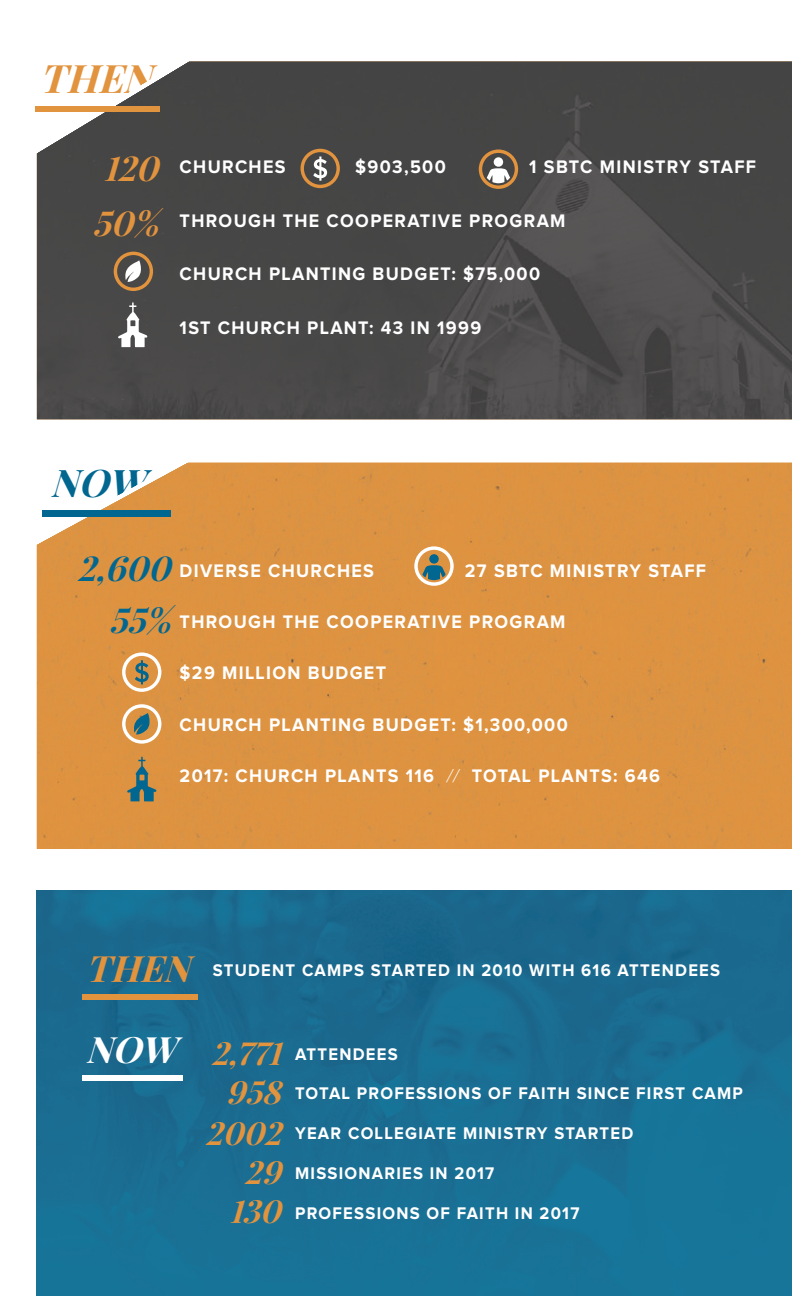
<style>
.page{position:relative;width:792px;height:1296px;background:#fff}
.page>*{position:absolute;margin:0;border:0;box-sizing:border-box;transform-origin:0 0}
.t1{font:italic 700 39.2px "Playfair Display";color:#e2933e}
.t2{font:italic 700 38px "Playfair Display";color:#016790}
.t3{font:italic 700 36.2px "Playfair Display";color:#e2933e}
.t4{font:italic 700 36.2px "Playfair Display";color:#fff}
.t5{font:italic 700 34.2px/51.6px "Playfair Display";color:#016790;text-align:right}
.t6{font:italic 700 34.2px "Playfair Display";color:#e2933e}
.t7{font:italic 700 31.8px/39.4px "Playfair Display";color:#e2933e;text-align:right}
.t8{font:700 18.8px "Proxima Nova";letter-spacing:.075em;color:#fff;scale:.95 1}
.t9{font:700 17.4px "Proxima Nova";letter-spacing:.075em;color:#fff;scale:.95 1}
.s1{font-weight:300;font-style:italic}
</style>
<div class="page">
<img style="left:37px;top:891px;width:755px;height:405px">
<div style="left:82px;top:994px;width:115px;height:5px;background:#e2933e"></div>
<div style="left:82px;top:1075px;width:100px;height:6px;background:#fff"></div>
<div style="left:37px;top:463px;width:755px;height:386px;background:#dd9341"></div>
<svg style="left:36px;top:462px;width:190px;height:94px"></svg>
<img style="left:37px;top:61px;width:755px;height:358px">
<svg style="left:35px;top:61px;width:198px;height:105px"></svg>
<svg style="left:479px;top:150px;width:39px;height:39px"></svg>
<svg style="left:414px;top:546px;width:40px;height:40px"></svg>
<svg style="left:301px;top:149px;width:39px;height:39px;background:#806c56"></svg>
<svg style="left:122px;top:652px;width:39px;height:40px"></svg>
<svg style="left:114px;top:252px;width:39px;height:39px;background:#88745e"></svg>
<svg style="left:122px;top:704px;width:39px;height:40px"></svg>
<svg style="left:118px;top:303px;width:29px;height:44px"></svg>
<div style="left:36px;top:106px;width:124px;height:6px;background:#e2933e"></div>
<div style="left:42px;top:510px;width:128px;height:7px;background:#016790"></div>
<svg style="left:127px;top:757px;width:30px;height:44px"></svg>
<h1 class="t1" style="left:39px;top:53px;width:127px">THEN</h1>
<h3 class="t6" style="left:103px;top:146px;width:68px">120</h3>
<h3 class="t6" style="left:92px;top:202px;width:79px">50%</h3>
<p class="t8" style="left:180px;top:156px;width:113px">CHURCHES</p>
<p class="t8" style="left:355px;top:156px;width:97px">$903,500</p>
<p class="t8" style="left:529px;top:156px;width:240px">1 SBTC MINISTRY STAFF</p>
<p class="t8" style="left:180px;top:210px;width:408px">THROUGH THE COOPERATIVE PROGRAM</p>
<p class="t8" style="left:180px;top:263px;width:381px">CHURCH PLANTING BUDGET: $75,000</p>
<p class="t8" style="left:180px;top:317px;width:319px">1ST CHURCH PLANT: 43 IN 1999</p>
<h2 class="t2" style="left:50px;top:459px;width:109px">NOW</h2>
<h3 class="t5" style="left:77px;top:542px;width:107px">2,600<br>55%</h3>
<p class="t8" style="left:180px;top:560px;width:206px">DIVERSE CHURCHES</p>
<p class="t8" style="left:180px;top:611px;width:408px">THROUGH THE COOPERATIVE PROGRAM</p>
<p class="t8" style="left:180px;top:662px;width:219px">$29 MILLION BUDGET</p>
<p class="t8" style="left:180px;top:714px;width:410px">CHURCH PLANTING BUDGET: $1,300,000</p>
<p class="t8" style="left:180px;top:765px;width:507px">2017: CHURCH PLANTS 116 <span class="s1">//</span> TOTAL PLANTS: 646</p>
<p class="t8" style="left:465px;top:560px;width:256px">27 SBTC MINISTRY STAFF</p>
<h3 class="t3" style="left:86px;top:945px;width:118px">THEN</h3>
<p class="t9" style="left:213px;top:960px;width:536px">STUDENT CAMPS STARTED IN 2010 WITH 616 ATTENDEES</p>
<h3 class="t4" style="left:86px;top:1027px;width:104px">NOW</h3>
<h3 class="t7" style="left:205px;top:1033px;width:89px">2,771<br>958<br>2002<br>29<br>130</h3>
<p class="t9" style="left:295px;top:1044px;width:110px">ATTENDEES</p>
<p class="t9" style="left:295px;top:1084px;width:473px">TOTAL PROFESSIONS OF FAITH SINCE FIRST CAMP</p>
<p class="t9" style="left:295px;top:1123px;width:358px">YEAR COLLEGIATE MINISTRY STARTED</p>
<p class="t9" style="left:295px;top:1163px;width:211px">MISSIONARIES IN 2017</p>
<p class="t9" style="left:295px;top:1203px;width:301px">PROFESSIONS OF FAITH IN 2017</p>
</div>
